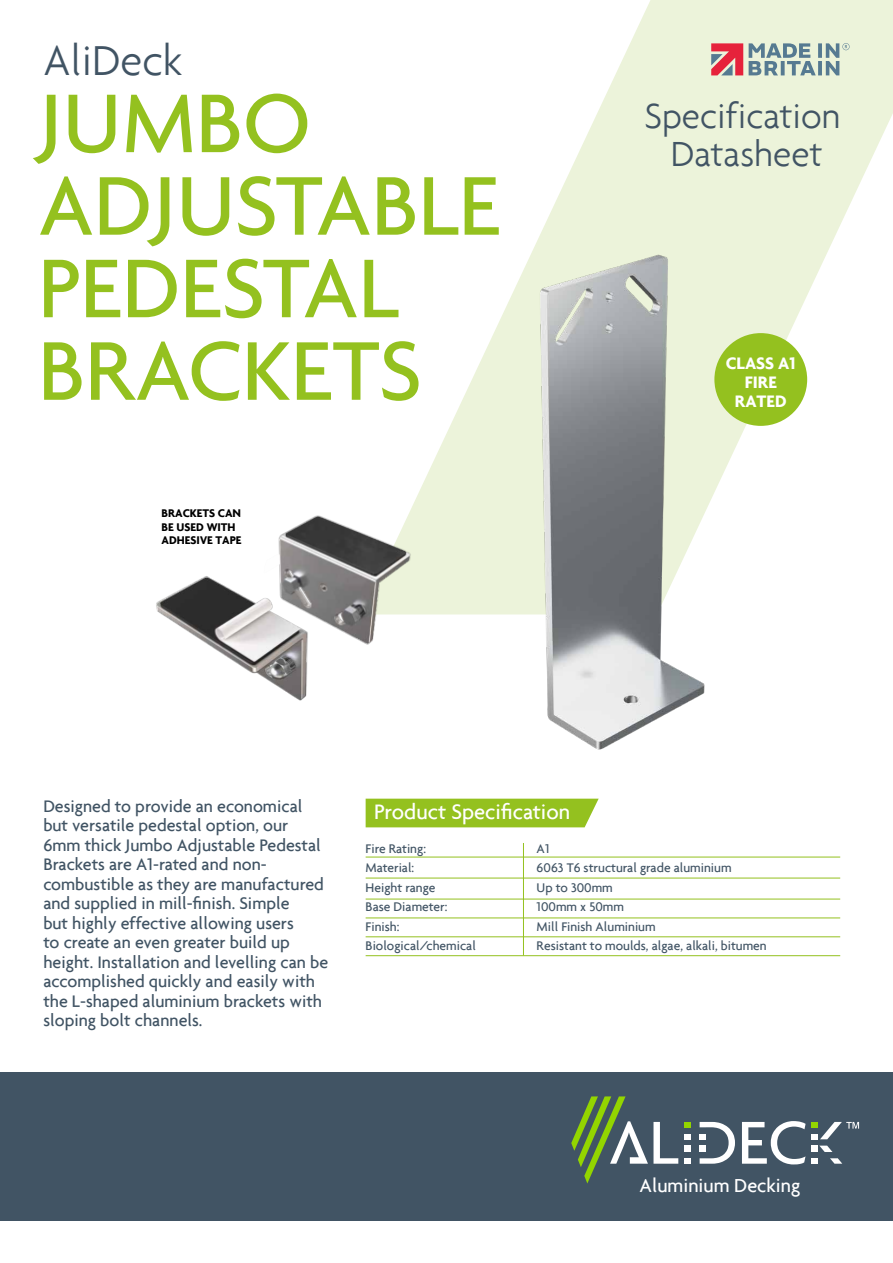
<style>
.page{position:relative;width:893px;height:1263px;background:#fff}
.page>*{position:absolute;margin:0;border:0;box-sizing:border-box;transform-origin:0 0}
.t1{font:500 90px/82.5px "Agenda";color:#94c11f}
.t2{font:300 45px "Agenda";color:#415464}
.t3{font:300 37.5px/37.5px "Agenda";color:#415464;text-align:center}
.t4{font:500 22.5px "Agenda";color:#fff}
.t5{font:500 20.25px "Agenda";color:#fff}
.t6{font:500 18px/19.5px "Agenda";color:#415464}
.t7{font:700 17.85px/19.4px "Agenda";color:#fff;text-align:center}
.t8{font:500 13.5px "Agenda";color:#415464}
.t9{font:700 12px/13.5px "Agenda";color:#000}
</style>
<div class="page">
<svg style="left:413px;top:0;width:480px;height:614px"></svg>
<div style="left:0;top:1072px;width:893px;height:148px;background:#415464"></div>
<svg style="left:684px;top:1122px;width:6px;height:5px"></svg>
<svg style="left:742px;top:1121px;width:64px;height:43px"></svg>
<svg style="left:571px;top:1096px;width:107px;height:87px"></svg>
<svg style="left:684px;top:1158px;width:6px;height:6px"></svg>
<svg style="left:684px;top:1134px;width:6px;height:5px"></svg>
<div style="left:684px;top:1145px;width:6px;height:7px;background:#fff"></div>
<svg style="left:700px;top:1122px;width:35px;height:42px"></svg>
<div style="left:700px;top:1145px;width:6px;height:7px;background:#fff"></div>
<div style="left:812px;top:1145px;width:6px;height:7px;background:#fff"></div>
<svg style="left:819px;top:1145px;width:13px;height:7px"></svg>
<svg style="left:812px;top:1158px;width:6px;height:6px"></svg>
<svg style="left:830px;top:1158px;width:12px;height:6px"></svg>
<svg style="left:812px;top:1122px;width:47px;height:17px"></svg>
<div style="left:366px;top:799px;width:233px;height:28px;background:#94c11f"></div>
<hr style="left:366px;top:857px;width:474px;height:1px;background:#94c11f">
<hr style="left:366px;top:878px;width:474px;height:1px;background:#94c11f">
<hr style="left:366px;top:899px;width:474px;height:1px;background:#94c11f">
<hr style="left:366px;top:917px;width:474px;height:1px;background:#94c11f">
<hr style="left:366px;top:936px;width:474px;height:1px;background:#94c11f">
<hr style="left:366px;top:955px;width:474px;height:1px;background:#94c11f">
<hr style="left:523px;top:843px;width:1px;height:112px;background:#94c11f">
<img style="left:491px;top:241px;width:227px;height:509px">
<img style="left:156px;top:505px;width:275px;height:196px">
<div style="left:714px;top:333px;width:93px;height:93px;background:#94c11f;border-radius:50%"></div>
<svg style="left:711px;top:43px;width:32px;height:32px"></svg>
<svg style="left:749px;top:43px;width:100px;height:32px;background:#a8bcb8"></svg>
<h2 class="t2" style="left:43px;top:34px;width:140px">AliDeck</h2>
<h1 class="t1" style="left:38px;top:80px;width:464px">JUMBO<br>ADJUSTABLE<br>PEDESTAL<br>BRACKETS</h1>
<p class="t9" style="left:162px;top:506px;width:82px">BRACKETS CAN<br>BE USED WITH<br>ADHESIVE TAPE</p>
<h3 class="t3" style="left:645px;top:97px;width:197px">Specification<br>Datasheet</h3>
<p class="t7" style="left:726px;top:353px;width:71px">CLASS A1<br>FIRE<br>RATED</p>
<p class="t6" style="left:43px;top:795px;width:286px">Designed to provide an economical but versatile pedestal option, our 6mm thick Jumbo Adjustable Pedestal Brackets are A1-rated and non&shy;combustible as they are manufactured and supplied in mill-finish. Simple<br>but highly effective allowing users<br>to create an even greater build up height. Installation and levelling can be accomplished quickly and easily with the L-shaped aluminium brackets with sloping bolt channels.</p>
<p class="t4" style="left:374px;top:798px;width:198px">Product Specification</p>
<p class="t8" style="left:366px;top:840px;width:62px">Fire Rating:</p>
<p class="t8" style="left:537px;top:840px;width:14px">A1</p>
<p class="t8" style="left:366px;top:859px;width:50px">Material:</p>
<p class="t8" style="left:537px;top:859px;width:196px">6063 T6 structural grade aluminium</p>
<p class="t8" style="left:366px;top:879px;width:71px">Height range</p>
<p class="t8" style="left:537px;top:879px;width:78px">Up to 300mm</p>
<p class="t8" style="left:366px;top:898px;width:83px">Base Diameter:</p>
<p class="t8" style="left:537px;top:898px;width:89px">100mm x 50mm</p>
<p class="t8" style="left:366px;top:918px;width:35px">Finish:</p>
<p class="t8" style="left:537px;top:918px;width:120px">Mill Finish Aluminium</p>
<p class="t8" style="left:366px;top:937px;width:112px">Biological/chemical</p>
<p class="t8" style="left:537px;top:937px;width:232px">Resistant to moulds, algae, alkali, bitumen</p>
<p class="t5" style="left:639px;top:1173px;width:162px">Aluminium Decking</p>
</div>
